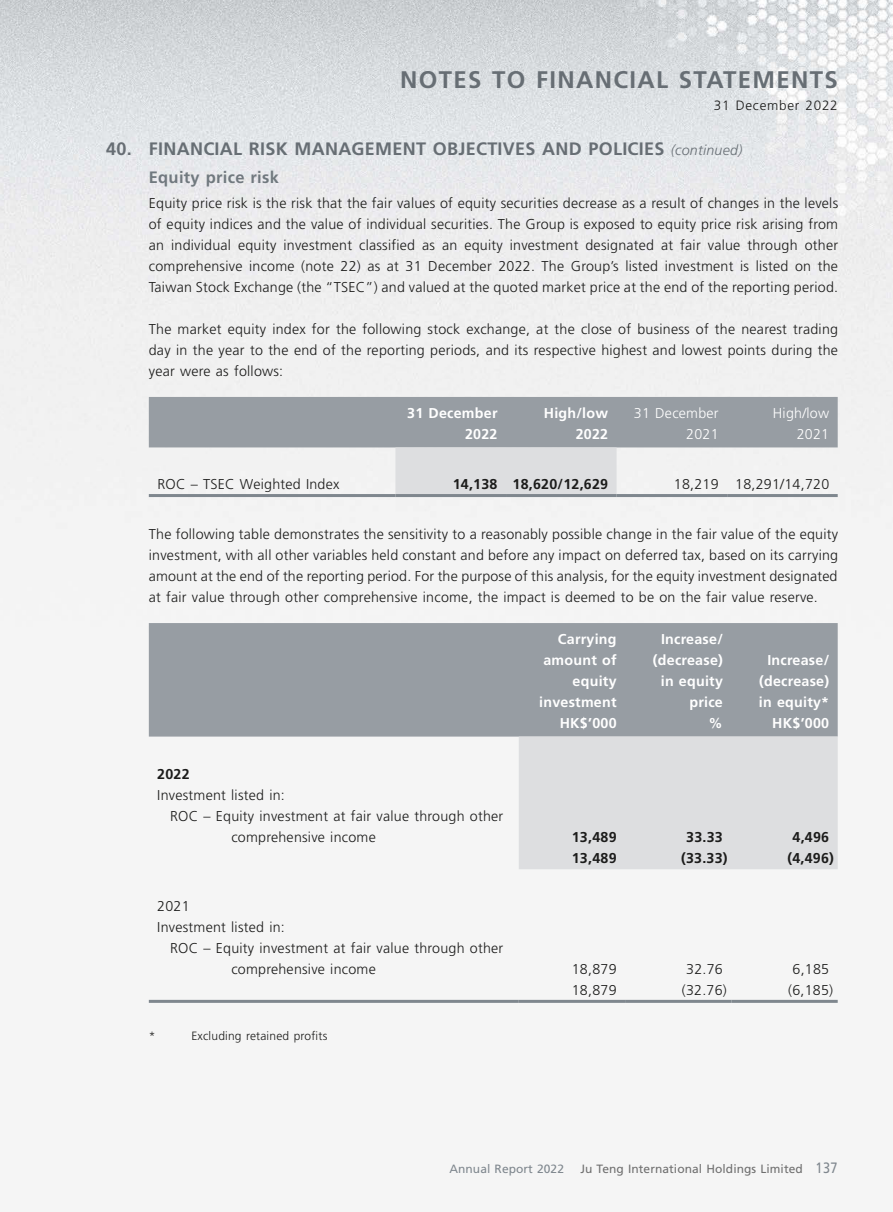
<style>
.page{position:relative;width:893px;height:1212px;background:#fff}
.page>*{position:absolute;margin:0;border:0;box-sizing:border-box;transform-origin:0 0}
.t1{font:700 24px "Frutiger LT Std";letter-spacing:.055em;color:#676e74}
.t2{font:700 18px "Frutiger LT Std";letter-spacing:.015em;color:#676e74}
.t3{font:700 16.5px "Frutiger LT Std";letter-spacing:.015em;color:#71797f}
.t4{font:300 14.25px/21px "Frutiger LT Std";letter-spacing:.015em;color:#1c1c1b;text-align:justify}
.t5{font:700 14.25px/21px "Frutiger LT Std";letter-spacing:.015em;color:#fff;text-align:right}
.t6{font:700 14.25px "Frutiger LT Std";letter-spacing:.015em;color:#1c1c1b}
.t7{font:300 14.25px "Frutiger LT Std";letter-spacing:.015em;color:#fff}
.t8{font:300 13.5px "Frutiger LT Std";letter-spacing:.055em;color:#1c1c1b}
.t9{font:12px "Frutiger LT Std";letter-spacing:.005em;color:#6f6f6f}
.t10{font:300 12px "Frutiger LT Std";letter-spacing:.015em;color:#1c1c1b}
.t11{font:12px "Frutiger LT Std";letter-spacing:.005em;color:#7f878e}
.s1{font-weight:300;font-style:italic;font-size:14.25px}
.s2{font-size:15px;color:#7f878e}
</style>
<div class="page">
<img style="left:0;top:0;width:893px;height:1003px">
<svg style="left:149px;top:397px;width:689px;height:97px"></svg>
<hr style="left:149px;top:494px;width:246px;height:3px;background:#7f878e">
<hr style="left:395px;top:494px;width:111px;height:3px;background:#7f878e">
<hr style="left:506px;top:494px;width:111px;height:3px;background:#7f878e">
<hr style="left:617px;top:494px;width:110px;height:3px;background:#7f878e">
<hr style="left:727px;top:494px;width:111px;height:3px;background:#7f878e">
<div style="left:149px;top:623px;width:689px;height:113px;background:#979da3"></div>
<div style="left:519px;top:736px;width:319px;height:133px;background:#dddee0"></div>
<hr style="left:149px;top:1000px;width:370px;height:3px;background:#7f878e">
<hr style="left:519px;top:1000px;width:106px;height:3px;background:#7f878e">
<hr style="left:625px;top:1000px;width:106px;height:3px;background:#7f878e">
<hr style="left:731px;top:1000px;width:107px;height:3px;background:#7f878e">
<h1 class="t1" style="left:400px;top:66px;width:439px">NOTES TO FINANCIAL STATEMENTS</h1>
<p class="t8" style="left:714px;top:98px;width:125px">31 December 2022</p>
<p class="t2" style="left:106px;top:138px;width:637px">40. FINANCIAL RISK MANAGEMENT OBJECTIVES AND POLICIES <span class="s1">(continued)</span></p>
<p class="t3" style="left:149px;top:167px;width:132px">Equity price risk</p>
<p class="t4" style="left:149px;top:193px;width:691px">Equity price risk is the risk that the fair values of equity securities decrease as a result of changes in the levels of equity indices and the value of individual securities. The Group is exposed to equity price risk arising from an individual equity investment classified as an equity investment designated at fair value through other comprehensive income (note 22) as at 31 December 2022. The Group’s listed investment is listed on the Taiwan Stock Exchange (the “TSEC”) and valued at the quoted market price at the end of the reporting period.</p>
<p class="t4" style="left:149px;top:319px;width:691px">The market equity index for the following stock exchange, at the close of business of the nearest trading day in the year to the end of the reporting periods, and its respective highest and lowest points during the year were as follows:</p>
<p class="t5" style="left:407px;top:403px;width:92px">31 December</p>
<p class="t5" style="left:544px;top:403px;width:66px">High/low</p>
<p class="t7" style="left:634px;top:405px;width:86px">31 December</p>
<p class="t7" style="left:773px;top:405px;width:58px">High/low</p>
<p class="t5" style="left:465px;top:424px;width:34px">2022</p>
<p class="t5" style="left:576px;top:424px;width:34px">2022</p>
<p class="t7" style="left:686px;top:426px;width:34px">2021</p>
<p class="t7" style="left:797px;top:426px;width:34px">2021</p>
<p class="t4" style="left:157px;top:474px;width:184px">ROC – TSEC Weighted Index</p>
<p class="t6" style="left:453px;top:476px;width:157px">14,138 18,620/12,629</p>
<p class="t4" style="left:674px;top:474px;width:157px">18,219 18,291/14,720</p>
<p class="t4" style="left:149px;top:524px;width:691px">The following table demonstrates the sensitivity to a reasonably possible change in the fair value of the equity investment, with all other variables held constant and before any impact on deferred tax, based on its carrying amount at the end of the reporting period. For the purpose of this analysis, for the equity investment designated at fair value through other comprehensive income, the impact is deemed to be on the fair value reserve.</p>
<p class="t5" style="left:539px;top:629px;width:79px">Carrying amount of equity investment</p>
<p class="t5" style="left:653px;top:629px;width:72px">Increase/ (decrease) in equity price</p>
<p class="t5" style="left:759px;top:650px;width:72px;text-align:center">Increase/ (decrease) in equity*</p>
<p class="t5" style="left:560px;top:713px;width:58px">HK$’000</p>
<p class="t5" style="left:709px;top:713px;width:16px">%</p>
<p class="t5" style="left:772px;top:713px;width:58px">HK$’000</p>
<p class="t6" style="left:157px;top:765px;width:34px">2022</p>
<p class="t4" style="left:157px;top:784px;width:129px">Investment listed in:</p>
<p class="t4" style="left:170px;top:805px;width:335px">ROC – Equity investment at fair value through other</p>
<p class="t4" style="left:231px;top:826px;width:146px">comprehensive income</p>
<p class="t6" style="left:572px;top:828px;width:46px">13,489</p>
<p class="t6" style="left:686px;top:828px;width:38px">33.33</p>
<p class="t6" style="left:793px;top:828px;width:38px">4,496</p>
<p class="t6" style="left:572px;top:849px;width:46px">13,489</p>
<p class="t6" style="left:681px;top:849px;width:48px">(33.33)</p>
<p class="t6" style="left:787px;top:849px;width:48px">(4,496)</p>
<p class="t4" style="left:157px;top:896px;width:34px">2021</p>
<p class="t4" style="left:157px;top:917px;width:129px">Investment listed in:</p>
<p class="t4" style="left:170px;top:938px;width:335px">ROC – Equity investment at fair value through other</p>
<p class="t4" style="left:231px;top:959px;width:146px">comprehensive income</p>
<p class="t4" style="left:572px;top:959px;width:46px">18,879</p>
<p class="t4" style="left:686px;top:959px;width:38px">32.76</p>
<p class="t4" style="left:793px;top:959px;width:38px">6,185</p>
<p class="t4" style="left:572px;top:980px;width:46px">18,879</p>
<p class="t4" style="left:682px;top:980px;width:47px">(32.76)</p>
<p class="t4" style="left:788px;top:980px;width:47px">(6,185)</p>
<p class="t10" style="left:149px;top:1029px;width:8px">*</p>
<p class="t10" style="left:191px;top:1029px;width:137px">Excluding retained profits</p>
<p class="t11" style="left:449px;top:1162px;width:116px">Annual Report 2022</p>
<p class="t9" style="left:580px;top:1162px;width:259px">Ju Teng International Holdings Limited <span class="s2">137</span></p>
</div>
